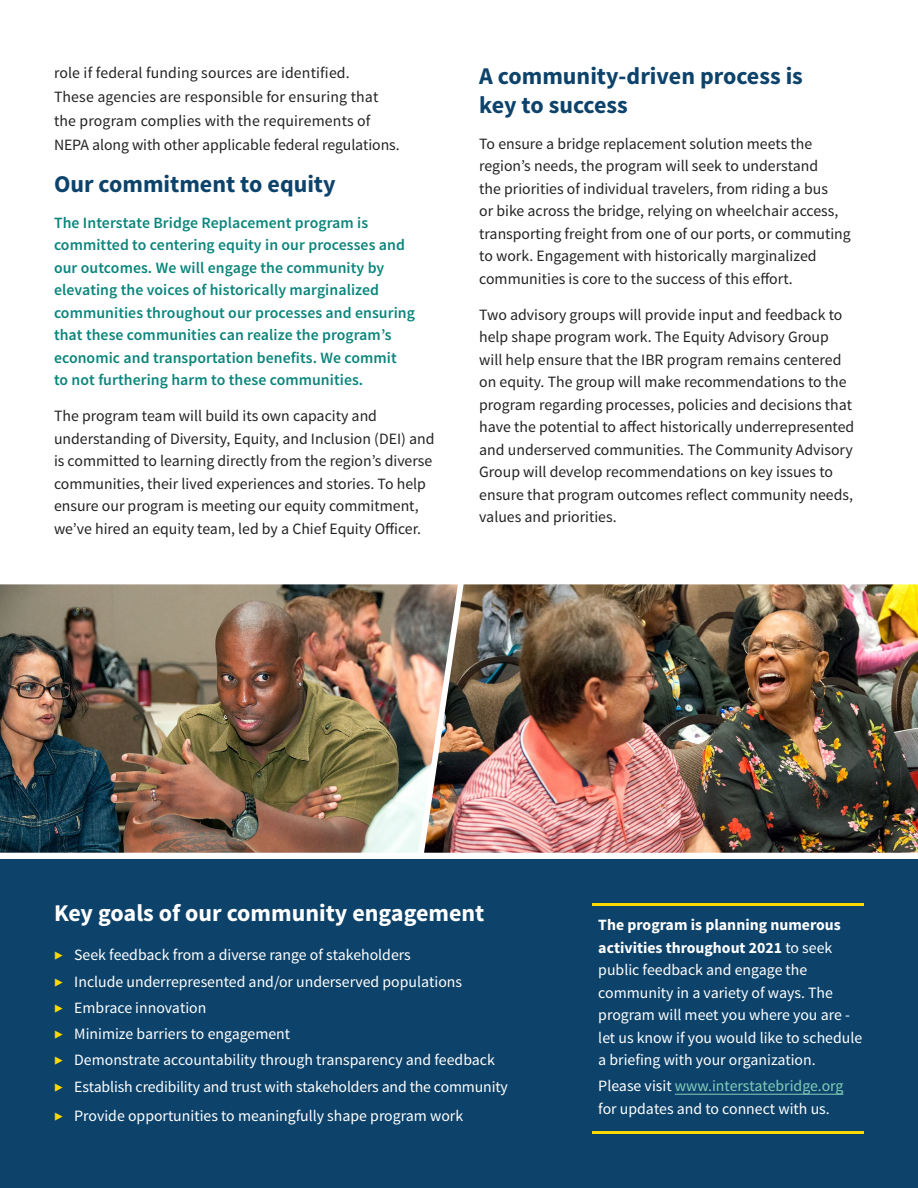
<style>
.page{position:relative;width:918px;height:1188px;background:#fff}
.page>*{position:absolute;margin:0;border:0;box-sizing:border-box;transform-origin:0 0}
.t1{font:700 24px/28.5px "Source Sans Pro";color:#0d436b}
.t2{font:700 24px "Source Sans Pro";color:#fff}
.body{font:15.75px/22.5px "Source Sans Pro";color:#222223}
.t3{font:15.75px/22.5px "Source Sans Pro";color:#fff}
.body-2{font:600 15.75px/22.5px "Source Sans Pro";letter-spacing:.005em;color:#0b857c}
.s1{font-weight:300;color:#fdd900}
.s2{font-weight:700}
.s3{color:#81ccb8}
</style>
<div class="page">
<img style="left:0;top:584px;width:424px;height:269px">
<img style="left:424px;top:584px;width:494px;height:269px">
<div style="left:0;top:860px;width:918px;height:328px;background:#0d436b"></div>
<hr style="left:675px;top:1094px;width:168px;height:1px;background:#81ccb8">
<hr style="left:592px;top:903px;width:271px;height:3px;background:#fdd900">
<hr style="left:592px;top:1131px;width:271px;height:3px;background:#fdd900">
<p class="body" style="left:54px;top:61px;width:347px;line-height:24px">role if federal funding sources are identified.<br>These agencies are responsible for ensuring that the program complies with the requirements of NEPA along with other applicable federal regulations.</p>
<h2 class="t1" style="left:54px;top:170px;width:283px">Our commitment to equity</h2>
<p class="body-2" style="left:54px;top:212px;width:363px">The Interstate Bridge Replacement program is committed to centering equity in our processes and our outcomes. We will engage the community by elevating the voices of historically marginalized communities throughout our processes and ensuring that these communities can realize the program’s economic and transportation benefits. We commit<br>to not furthering harm to these communities.</p>
<p class="body" style="left:54px;top:405px;width:382px">The program team will build its own capacity and understanding of Diversity, Equity, and Inclusion (DEI) and is committed to learning directly from the region’s diverse communities, their lived experiences and stories. To help ensure our program is meeting our equity commitment, we’ve hired an equity team, led by a Chief Equity Officer.</p>
<h2 class="t1" style="left:479px;top:63px;width:325px">A community-driven process is key to success</h2>
<p class="body" style="left:479px;top:132px;width:373px">To ensure a bridge replacement solution meets the region’s needs, the program will seek to understand<br>the priorities of individual travelers, from riding a bus<br>or bike across the bridge, relying on wheelchair access, transporting freight from one of our ports, or commuting to work. Engagement with historically marginalized communities is core to the success of this effort.</p>
<p class="body" style="left:479px;top:303px;width:377px">Two advisory groups will provide input and feedback to help shape program work. The Equity Advisory Group will help ensure that the IBR program remains centered on equity. The group will make recommendations to the program regarding processes, policies and decisions that have the potential to affect historically underrepresented and underserved communities. The Community Advisory Group will develop recommendations on key issues to ensure that program outcomes reflect community needs, values and priorities.</p>
<h2 class="t2" style="left:54px;top:897px;width:432px">Key goals of our community engagement</h2>
<p class="t3" style="left:54px;top:944px;width:358px"><span class="s1">▶</span> Seek feedback from a diverse range of stakeholders</p>
<p class="t3" style="left:54px;top:970px;width:410px"><span class="s1">▶</span> Include underrepresented and/or underserved populations</p>
<p class="t3" style="left:54px;top:997px;width:154px"><span class="s1">▶</span> Embrace innovation</p>
<p class="t3" style="left:54px;top:1023px;width:238px"><span class="s1">▶</span> Minimize barriers to engagement</p>
<p class="t3" style="left:54px;top:1049px;width:442px"><span class="s1">▶</span> Demonstrate accountability through transparency and feedback</p>
<p class="t3" style="left:54px;top:1075px;width:455px"><span class="s1">▶</span> Establish credibility and trust with stakeholders and the community</p>
<p class="t3" style="left:54px;top:1105px;width:411px"><span class="s1">▶</span> Provide opportunities to meaningfully shape program work</p>
<p class="t3" style="left:598px;top:914px;width:265px"><span class="s2">The program is planning numerous activities throughout 2021</span> to seek public feedback and engage the community in a variety of ways. The program will meet you where you are - let us know if you would like to schedule a briefing with your organization.</p>
<p class="t3" style="left:598px;top:1075px;width:247px">Please visit <span class="s3">www.interstatebridge.org </span>for updates and to connect with us.</p>
</div>
